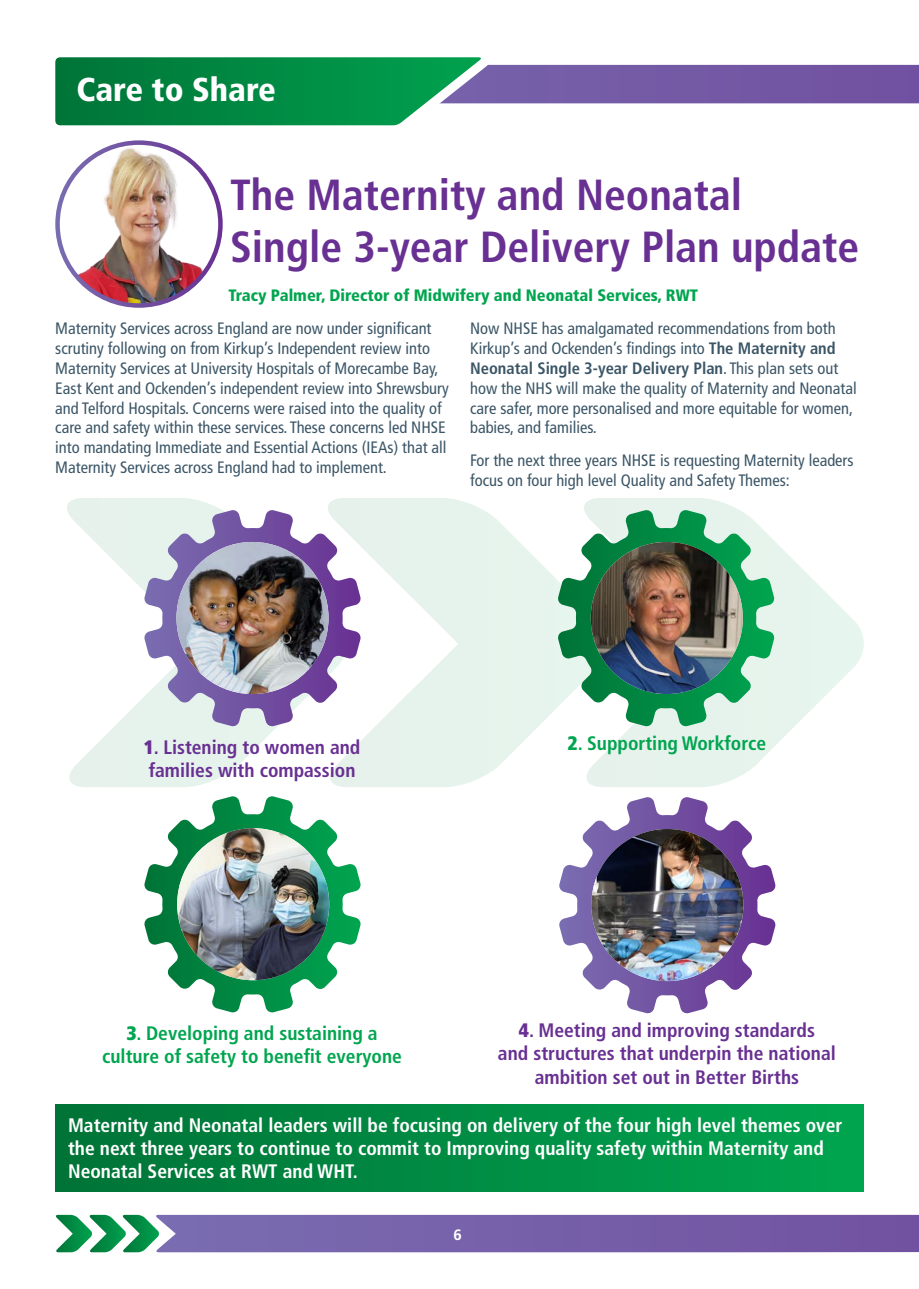
<style>
.page{position:relative;width:919px;height:1289px;background:#fff}
.page>*{position:absolute;margin:0;border:0;box-sizing:border-box;transform-origin:0 0}
.Heading{font:700 condensed 43.5px/52.2px "Frutiger LT Std";color:#683092}
.t1{font:900 condensed 33px "Frutiger LT Std";color:#fff}
.Body_text{font:700 condensed 19.5px/23.4px "Frutiger LT Std";color:#fff}
.Body_text-2{font:700 condensed 19.5px/23.4px "Frutiger LT Std";color:#683092;text-align:center}
.Body_text-3{font:700 condensed 19.5px/23.4px "Frutiger LT Std";color:#00a54f;text-align:center}
.Body_text-4{font:condensed 16.5px/19.8px "Frutiger LT Std";color:#3b5566}
.Author{font:900 condensed 16.5px "Frutiger LT Std";color:#00a54f}
.t2{font:700 15px "Frutiger LT Std";color:#fff}
.s1{font-weight:700}
.s2{font-weight:900}
</style>
<div class="page">
<svg style="left:55px;top:57px;width:863px;height:86px"></svg>
<svg style="left:56px;top:1214px;width:862px;height:38px;background:#776ea8"></svg>
<svg style="left:610px;top:498px;width:254px;height:289px"></svg>
<svg style="left:350px;top:498px;width:260px;height:289px"></svg>
<svg style="left:67px;top:498px;width:283px;height:289px"></svg>
<svg style="left:144px;top:796px;width:217px;height:217px"></svg>
<img style="left:177px;top:828px;width:152px;height:152px;border-radius:76px">
<svg style="left:559px;top:797px;width:217px;height:216px"></svg>
<img style="left:591px;top:829px;width:152px;height:152px;border-radius:76px">
<svg style="left:557px;top:509px;width:217px;height:218px"></svg>
<img style="left:590px;top:542px;width:152px;height:152px;border-radius:76px">
<img style="left:58px;top:143px;width:162px;height:162px;border-radius:81px">
<div style="left:55px;top:140px;width:168px;height:168px;border:4px solid #fff;border-radius:50%"></div>
<div style="left:55px;top:1104px;width:808px;height:87px;background:linear-gradient(to right,#007337,#00a550)"></div>
<svg style="left:144px;top:509px;width:217px;height:218px"></svg>
<img style="left:176px;top:542px;width:152px;height:152px;border-radius:76px">
<h2 class="t1" style="left:77px;top:70px;width:201px">Care to Share</h2>
<p class="Heading" style="left:230px;top:169px;width:630px">The Maternity and Neonatal<br>Single 3-year Delivery Plan update</p>
<p class="Author" style="left:228px;top:286px;width:471px">Tracy Palmer, Director of Midwifery and Neonatal Services, RWT</p>
<p class="Body_text-4" style="left:55px;top:319px;width:395px">Maternity Services across England are now under significant scrutiny following on from Kirkup’s Independent review into Maternity Services at University Hospitals of Morecambe Bay, East Kent and Ockenden’s independent review into Shrewsbury and Telford Hospitals. Concerns were raised into the quality of care and safety within these services. These concerns led NHSE into mandating Immediate and Essential Actions (IEAs) that all Maternity Services across England had to implement.</p>
<p class="Body_text-4" style="left:470px;top:319px;width:388px">Now NHSE has amalgamated recommendations from both Kirkup’s and Ockenden’s findings into <span class="s1">The Maternity and Neonatal Single 3-year Delivery Plan</span>. This plan sets out how the NHS will make the quality of Maternity and Neonatal care safer, more personalised and more equitable for women, babies, and families.</p>
<p class="Body_text-4" style="left:470px;top:450px;width:385px">For the next three years NHSE is requesting Maternity leaders focus on four high level Quality and Safety Themes:</p>
<p class="Body_text-2" style="left:144px;top:735px;width:218px"><span class="s2">1</span>. Listening to women and</p>
<p class="Body_text-3" style="left:567px;top:731px;width:200px"><span class="s2">2</span>. Supporting Workforce</p>
<p class="Body_text-2" style="left:149px;top:758px;width:208px">families with compassion</p>
<p class="Body_text-3" style="left:102px;top:1021px;width:301px"><span class="s2">3</span>. Developing and sustaining a culture of safety to benefit everyone</p>
<p class="Body_text-2" style="left:498px;top:1018px;width:339px"><span class="s2">4</span>. Meeting and improving standards<br>and structures that underpin the national ambition set out in Better Births</p>
<p class="Body_text" style="left:68px;top:1113px;width:775px">Maternity and Neonatal leaders will be focusing on delivery of the four high level themes over the next three years to continue to commit to Improving quality safety within Maternity and<br>Neonatal Services at RWT and WHT.</p>
<p class="t2" style="left:453px;top:1225px;width:10px">6</p>
</div>
